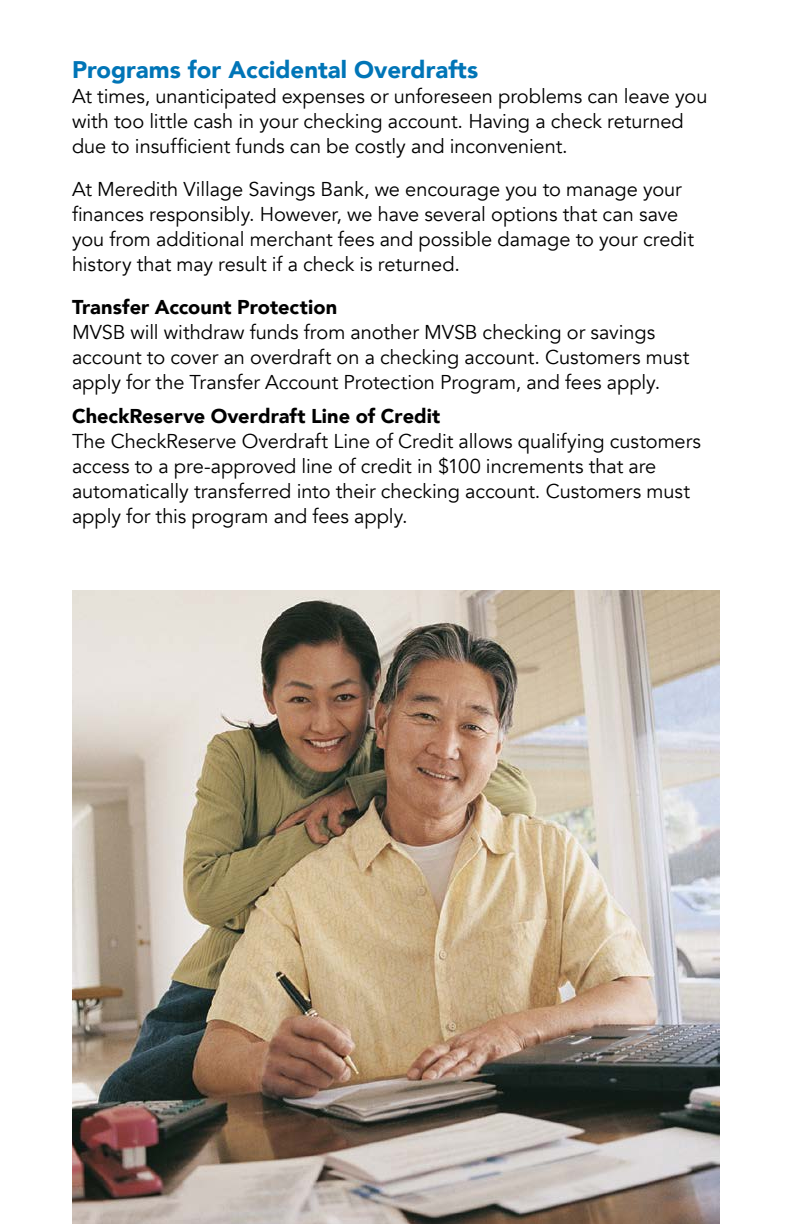
<style>
.page{position:relative;width:792px;height:1224px;background:#fff}
.page>*{position:absolute;margin:0;border:0;box-sizing:border-box;transform-origin:0 0}
.t1{font:900 24px "Avenir";color:#0075b7}
.t2{font:20px/25px "Avenir";letter-spacing:-.005em;color:#000}
.t3{font:900 20px "Avenir";color:#000}
</style>
<div class="page">
<img style="left:72px;top:590px;width:648px;height:634px">
<p class="t1" style="left:72px;top:49px;width:408px">Programs for Accidental Overdrafts</p>
<p class="t2" style="left:72px;top:84px;width:637px">At times, unanticipated expenses or unforeseen problems can leave you with too little cash in your checking account. Having a check returned due to insufficient funds can be costly and inconvenient.</p>
<p class="t2" style="left:72px;top:177px;width:624px">At Meredith Village Savings Bank, we encourage you to manage your finances responsibly. However, we have several options that can save you from additional merchant fees and possible damage to your credit history that may result if a check is returned.</p>
<p class="t3" style="left:72px;top:290px;width:267px">Transfer Account Protection</p>
<p class="t2" style="left:72px;top:320px;width:619px">MVSB will withdraw funds from another MVSB checking or savings account to cover an overdraft on a checking account. Customers must apply for the Transfer Account Protection Program, and fees apply.</p>
<p class="t3" style="left:72px;top:399px;width:370px">CheckReserve Overdraft Line of Credit</p>
<p class="t2" style="left:72px;top:429px;width:631px">The CheckReserve Overdraft Line of Credit allows qualifying customers access to a pre-approved line of credit in $100 increments that are automatically transferred into their checking account. Customers must apply for this program and fees apply.</p>
</div>
